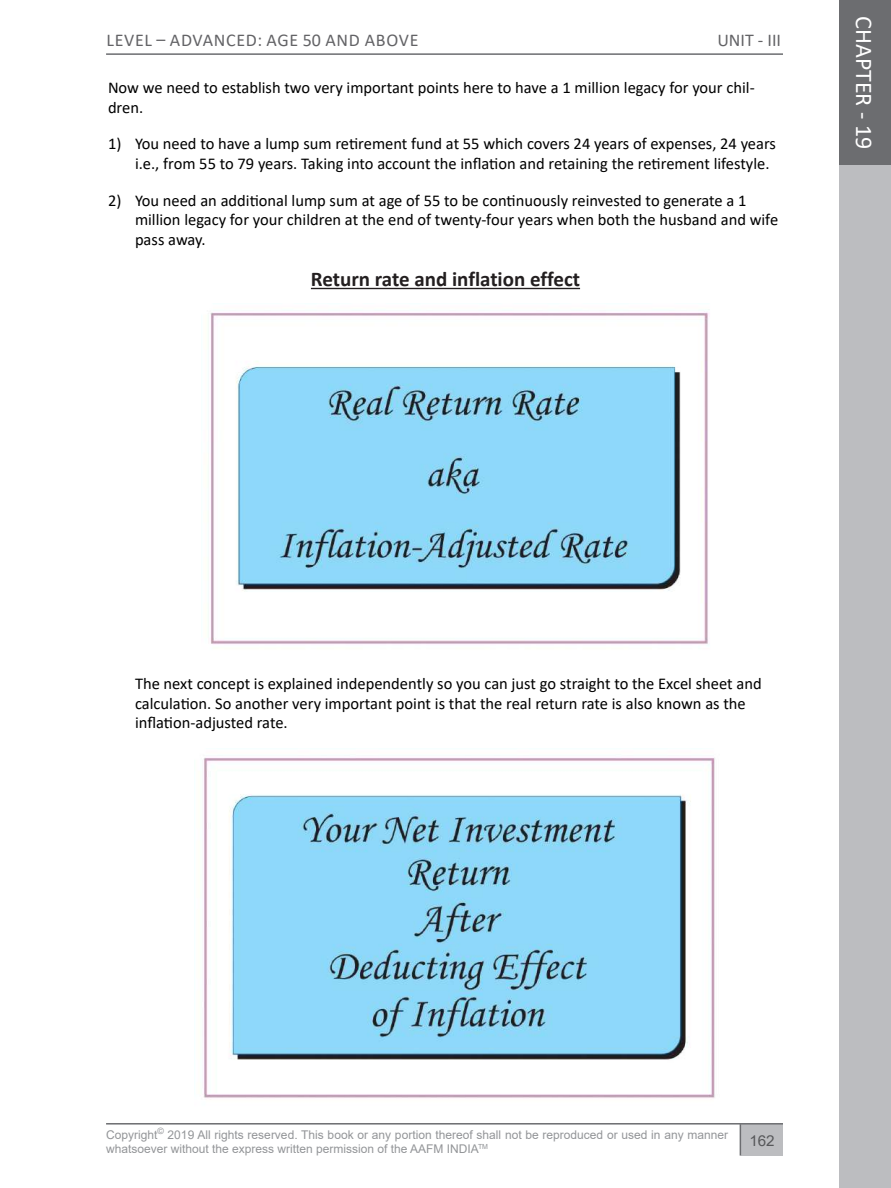
<style>
.page{position:relative;width:891px;height:1188px;background:#fff}
.page>*{position:absolute;margin:0;border:0;box-sizing:border-box;transform-origin:0 0}
.t1{font:24px "Calibri";color:#fff}
.t2{font:700 21px "Calibri";color:#231f20}
.t3{font:19.5px "Minion Pro";color:#fff}
.t4{font:18px "Calibri";letter-spacing:.04em;color:#636366}
.t5{font:16.5px/19.8px "Calibri";color:#000}
.t6{font:15px "Arial";color:#57585a}
.t7{font:12px/14.4px "Arial";color:#939598}
</style>
<div class="page">
<div style="left:741px;top:1125px;width:42px;height:31px;background:#bcbdc0"></div>
<hr style="left:106px;top:1123px;width:677px;height:2px;background:#6c6d70">
<hr style="left:740px;top:1124px;width:1px;height:32px;background:#6c6d70">
<hr style="left:106px;top:53px;width:677px;height:2px;background:#6c6d70">
<div style="left:839px;top:98px;width:52px;height:1090px;background:#bcbdc0"></div>
<div style="left:839px;top:0;width:52px;height:165px;background:#6c6d70"></div>
<hr style="left:311px;top:288px;width:269px;height:1px;background:#231f20">
<img style="left:210px;top:309px;width:500px;height:336px">
<img style="left:203px;top:757px;width:512px;height:342px">
<p class="t4" style="left:106px;top:27px;width:314px">LEVEL – ADVANCED: AGE 50 AND ABOVE</p>
<p class="t4" style="left:717px;top:27px;width:65px">UNIT - III</p>
<p class="t5" style="left:108px;top:78px;width:648px">Now we need to establish two very important points here to have a 1 million legacy for your chil&shy;dren.</p>
<p class="t5" style="left:135px;top:134px;width:643px;text-indent:-27px">1) You need to have a lump sum retirement fund at 55 which covers 24 years of expenses, 24 years i.e., from 55 to 79 years. Taking into account the inflation and retaining the retirement lifestyle.</p>
<p class="t5" style="left:135px;top:190px;width:645px;text-indent:-27px">2) You need an additional lump sum at age of 55 to be continuously reinvested to generate a 1 million legacy for your children at the end of twenty-four years when both the husband and wife pass away.</p>
<p class="t2" style="left:311px;top:264px;width:271px">Return rate and inflation effect</p>
<h1 class="t1" style="left:881px;top:16px;width:134px;rotate:90deg">CHAPTER - 19</h1>
<p class="t3" style="left:860px;top:132px;width:114px;rotate:-90deg">CHAPTER - 1</p>
<p class="t5" style="left:135px;top:673px;width:628px">The next concept is explained independently so you can just go straight to the Excel sheet and calculation. So another very important point is that the real return rate is also known as the inflation-adjusted rate.</p>
<p class="t7" style="left:106px;top:1127px;width:624px">Copyright<sup>©</sup> 2019 All rights reserved. This book or any portion thereof shall not be reproduced or used in any manner whatsoever without the express written permission of the AAFM INDIA<sup>TM</sup></p>
<p class="t6" style="left:749px;top:1130px;width:27px">162</p>
</div>
